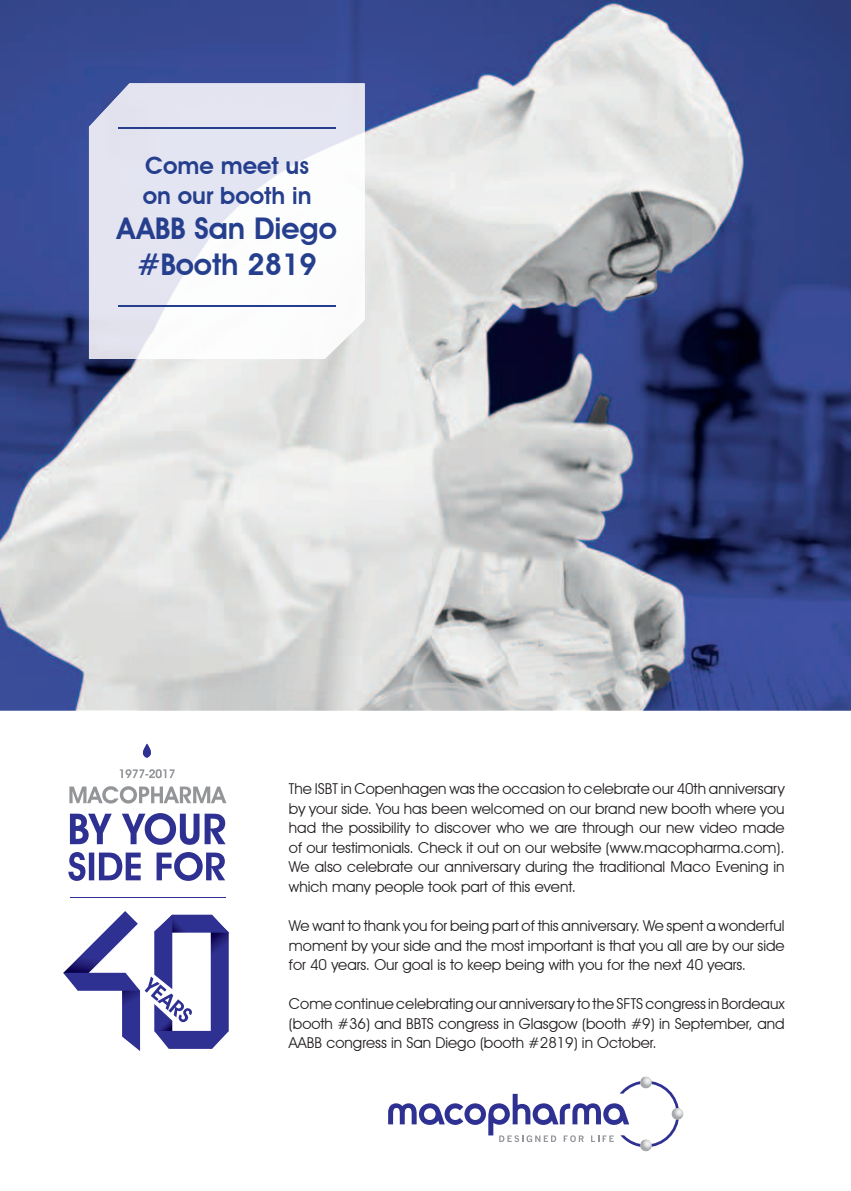
<style>
.page{position:relative;width:851px;height:1191px;background:#fff}
.page>*{position:absolute;margin:0;border:0;box-sizing:border-box;transform-origin:0 0}
.t1{font:600 29.85px/35.5px "Avant Garde IT Cby BT";color:#253f8e;text-align:center}
.t2{font:600 23.7px/29.8px "Avant Garde IT Cby BT";color:#253f8e}
.t3{font:15px/19.5px "Avant Garde IT Cby BT";color:#231f20;text-align:justify}
</style>
<div class="page">
<img style="left:0;top:0;width:850px;height:710px">
<div style="left:640px;top:1139px;width:11px;height:12px;background:#a8a9ad;border-radius:50%"></div>
<svg style="left:388px;top:1076px;width:295px;height:73px"></svg>
<img style="left:89px;top:83px;width:275px;height:276px">
<hr style="left:118px;top:127px;width:217px;height:2px;background:#253f8e">
<hr style="left:118px;top:305px;width:217px;height:2px;background:#253f8e">
<svg style="left:68px;top:852px;width:157px;height:29px"></svg>
<svg style="left:70px;top:813px;width:155px;height:32px"></svg>
<svg style="left:69px;top:786px;width:157px;height:17px"></svg>
<svg style="left:120px;top:769px;width:54px;height:9px"></svg>
<svg style="left:63px;top:911px;width:166px;height:140px"></svg>
<svg style="left:142px;top:743px;width:9px;height:15px"></svg>
<hr style="left:71px;top:896px;width:155px;height:1px;background:#2e3092">
<h2 class="t2" style="left:143px;top:150px;width:170px">Come meet us on our booth in</h2>
<h1 class="t1" style="left:117px;top:211px;width:221px">AABB San Diego #Booth 2819</h1>
<p class="t3" style="left:289px;top:779px;width:497px">The ISBT in Copenhagen was the occasion to celebrate our 40th anniversary by your side. You has been welcomed on our brand new booth where you had the possibility to discover who we are through our new video made of our testimonials. Check it out on our website (www.macopharma.com).<br>We also celebrate our anniversary during the traditional Maco Evening in which many people took part of this event.</p>
<p class="t3" style="left:289px;top:915px;width:497px">We want to thank you for being part of this anniversary. We spent a wonderful moment by your side and the most important is that you all are by our side for 40 years. Our goal is to keep being with you for the next 40 years.</p>
<p class="t3" style="left:289px;top:993px;width:497px">Come continue celebrating our anniversary to the SFTS congress in Bordeaux (booth #36) and BBTS congress in Glasgow (booth #9) in September, and AABB congress in San Diego (booth #2819) in October.</p>
</div>
